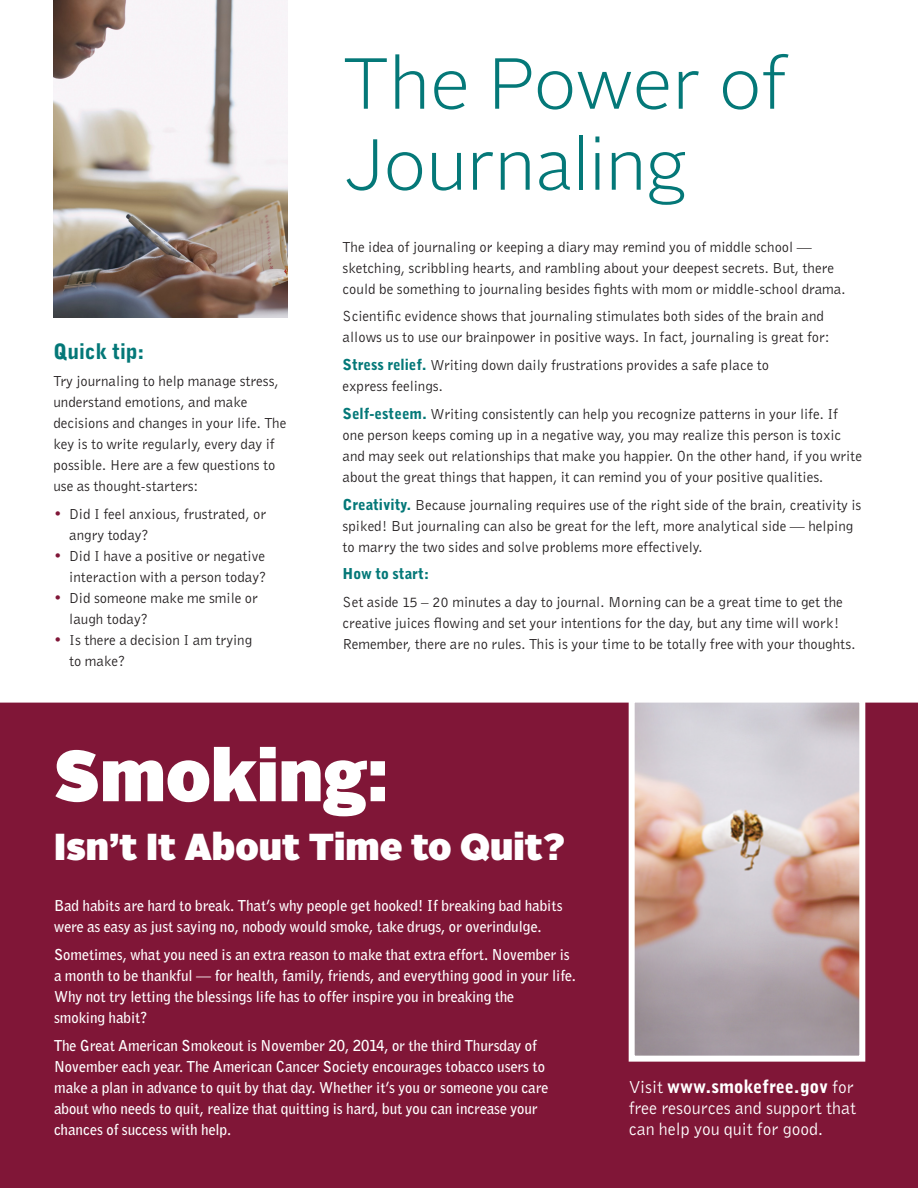
<style>
.page{position:relative;width:918px;height:1188px;background:#fff}
.page>*{position:absolute;margin:0;border:0;box-sizing:border-box;transform-origin:0 0}
.t1{font:300 72px/81px "Alright Sans";color:#047878}
.t2{font:900 72px "Alright Sans";color:#fff}
.t3{font:900 37.5px "Alright Sans";color:#fff}
.t4{font:900 21px "Bell Gothic";color:#047878}
.t5{font:18px/21px "Bell Gothic";color:#fff}
.t6{font:15px/21px "Bell Gothic";color:#231f20}
.t7{font:700 15px/21px "Bell Gothic";color:#fff}
.t8{font:900 15px "Bell Gothic";color:#047878}
.s1{font-weight:700;color:#801637}
.s2{font-weight:900;color:#047878}
.s3{font-weight:900}
</style>
<div class="page">
<div style="left:0;top:702px;width:918px;height:486px;background:#801637"></div>
<img style="left:636px;top:704px;width:222px;height:351px">
<div style="left:629px;top:697px;width:236px;height:365px;border:6px solid #fff"></div>
<img style="left:53px;top:0;width:234px;height:318px">
<p class="t4" style="left:53px;top:337px;width:93px">Quick tip:</p>
<p class="t6" style="left:53px;top:371px;width:235px">Try journaling to help manage stress, understand emotions, and make decisions and changes in your life. The key is to write regularly, every day if possible. Here are a few questions to use as thought-starters:</p>
<p class="t6" style="left:69px;top:503px;width:198px;text-indent:-16px"><span class="s1">•</span> Did I feel anxious, frustrated, or angry today?</p>
<p class="t6" style="left:53px;top:545px;width:215px;text-align:right"><span class="s1">•</span> Did I have a positive or negative interaction with a person today?</p>
<p class="t6" style="left:69px;top:587px;width:190px;text-indent:-16px"><span class="s1">•</span> Did someone make me smile or laugh today?</p>
<p class="t6" style="left:69px;top:629px;width:185px;text-indent:-16px"><span class="s1">•</span> Is there a decision I am trying to make?</p>
<p class="t1" style="left:343px;top:44px;width:446px">The Power of<br>Journaling</p>
<p class="t6" style="left:343px;top:236px;width:504px">The idea of journaling or keeping a diary may remind you of middle school — sketching, scribbling hearts, and rambling about your deepest secrets. But, there could be something to journaling besides fights with mom or middle-school drama.</p>
<p class="t6" style="left:343px;top:306px;width:488px">Scientific evidence shows that journaling stimulates both sides of the brain and allows us to use our brainpower in positive ways. In fact, journaling is great for:</p>
<p class="t6" style="left:343px;top:354px;width:428px"><span class="s2">Stress relief.</span> Writing down daily frustrations provides a safe place to express feelings.</p>
<p class="t6" style="left:343px;top:403px;width:521px"><span class="s2">Self-esteem.</span> Writing consistently can help you recognize patterns in your life. If one person keeps coming up in a negative way, you may realize this person is toxic and may seek out relationships that make you happier. On the other hand, if you write about the great things that happen, it can remind you of your positive qualities.</p>
<p class="t6" style="left:343px;top:494px;width:520px"><span class="s2">Creativity.</span> Because journaling requires use of the right side of the brain, creativity is spiked! But journaling can also be great for the left, more analytical side — helping to marry the two sides and solve problems more effectively.</p>
<p class="t8" style="left:343px;top:564px;width:88px">How to start:</p>
<p class="t6" style="left:343px;top:591px;width:514px">Set aside 15 – 20 minutes a day to journal. Morning can be a great time to get the creative juices flowing and set your intentions for the day, but any time will work!<br>Remember, there are no rules. This is your time to be totally free with your thoughts.</p>
<p class="t2" style="left:54px;top:724px;width:335px">Smoking:</p>
<p class="t3" style="left:54px;top:819px;width:513px">Isn’t It About Time to Quit?</p>
<p class="t7" style="left:54px;top:895px;width:510px">Bad habits are hard to break. That’s why people get hooked! If breaking bad habits were as easy as just saying no, nobody would smoke, take drugs, or overindulge.</p>
<p class="t7" style="left:54px;top:944px;width:523px">Sometimes, what you need is an extra reason to make that extra effort. November is a month to be thankful — for health, family, friends, and everything good in your life.<br>Why not try letting the blessings life has to offer inspire you in breaking the<br>smoking habit?</p>
<p class="t7" style="left:54px;top:1035px;width:496px">The Great American Smokeout is November 20, 2014, or the third Thursday of November each year. The American Cancer Society encourages tobacco users to make a plan in advance to quit by that day. Whether it’s you or someone you care about who needs to quit, realize that quitting is hard, but you can increase your chances of success with help.</p>
<p class="t5" style="left:629px;top:1076px;width:229px">Visit <span class="s3">www.smokefree.gov</span> for free resources and support that can help you quit for good.</p>
</div>
